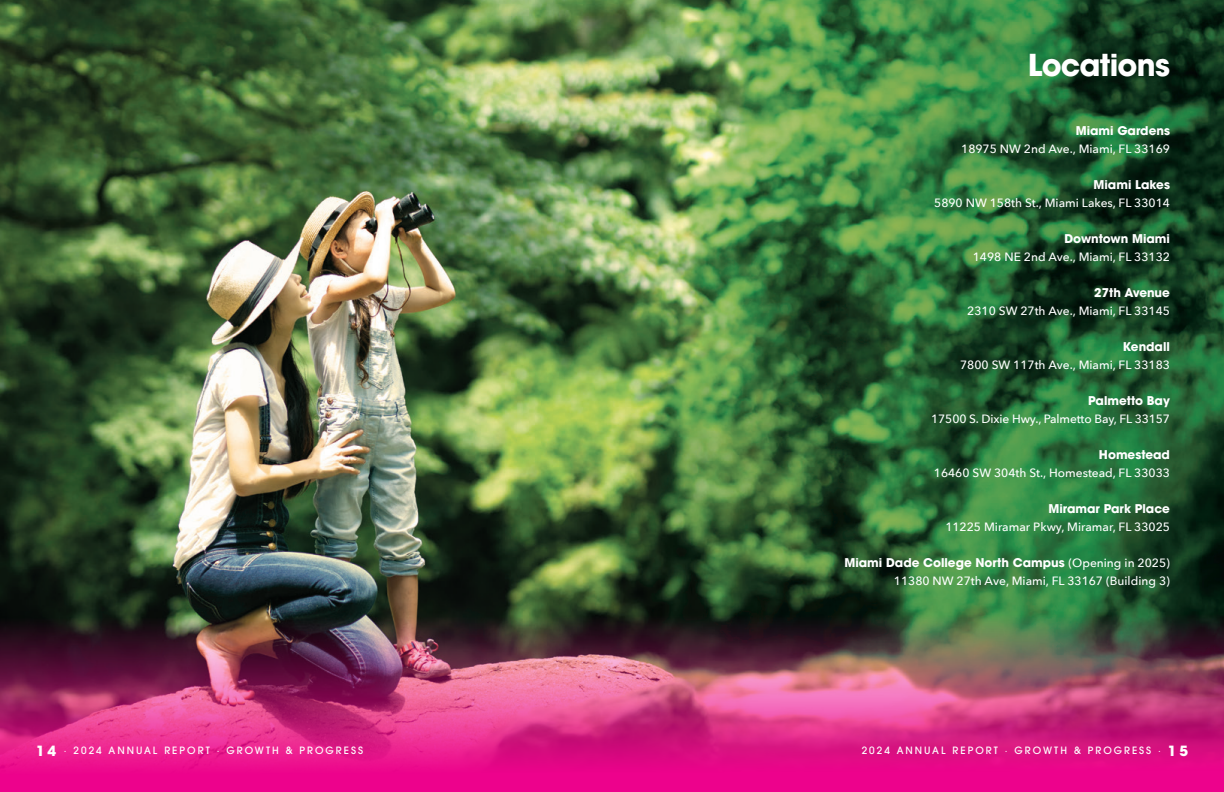
<style>
.page{position:relative;width:1224px;height:792px;background:#fff}
.page>*{position:absolute;margin:0;border:0;box-sizing:border-box;transform-origin:0 0}
.t1{font:700 30px "ITC Avant Garde Pro";letter-spacing:-.025em;color:#fff}
.t2{font:500 12px "Avenir Next";color:#fff}
.t3{font:700 12px "ITC Avant Garde Pro";color:#fff}
.t4{font:500 10px "ITC Avant Garde Pro";letter-spacing:.2em;color:#fff}
.s1{font-weight:700;font-size:14px}
.s2{font-family:"Avenir Next";font-weight:500}
</style>
<div class="page">
<img style="left:0;top:0;width:1224px;height:567px">
<img style="left:0;top:567px;width:1224px;height:225px">
<p class="t4" style="left:36px;top:744px;width:329px"><span class="s1">14</span> · 2024 ANNUAL REPORT · GROWTH &amp; PROGRESS</p>
<h2 class="t1" style="left:1028px;top:45px;width:144px">Locations</h2>
<p class="t3" style="left:1076px;top:122px;width:96px">Miami Gardens</p>
<p class="t2" style="left:961px;top:138px;width:210px">18975 NW 2nd Ave., Miami, FL 33169</p>
<p class="t3" style="left:1094px;top:176px;width:78px">Miami Lakes</p>
<p class="t2" style="left:934px;top:192px;width:237px">5890 NW 158th St., Miami Lakes, FL 33014</p>
<p class="t3" style="left:1064px;top:230px;width:107px">Downtown Miami</p>
<p class="t2" style="left:973px;top:246px;width:199px">1498 NE 2nd Ave., Miami, FL 33132</p>
<p class="t3" style="left:1094px;top:284px;width:77px">27th Avenue</p>
<p class="t2" style="left:967px;top:300px;width:204px">2310 SW 27th Ave., Miami, FL 33145</p>
<p class="t3" style="left:1123px;top:338px;width:49px">Kendall</p>
<p class="t2" style="left:960px;top:354px;width:211px">7800 SW 117th Ave., Miami, FL 33183</p>
<p class="t3" style="left:1088px;top:392px;width:83px">Palmetto Bay</p>
<p class="t2" style="left:931px;top:408px;width:240px">17500 S. Dixie Hwy., Palmetto Bay, FL 33157</p>
<p class="t3" style="left:1099px;top:446px;width:73px">Homestead</p>
<p class="t2" style="left:934px;top:462px;width:238px">16460 SW 304th St., Homestead, FL 33033</p>
<p class="t3" style="left:1048px;top:500px;width:123px">Miramar Park Place</p>
<p class="t2" style="left:945px;top:516px;width:226px">11225 Miramar Pkwy, Miramar, FL 33025</p>
<p class="t3" style="left:844px;top:554px;width:327px">Miami Dade College North Campus <span class="s2">(Opening in 2025)</span></p>
<p class="t2" style="left:894px;top:570px;width:278px">11380 NW 27th Ave, Miami, FL 33167 (Building 3)</p>
<p class="t4" style="left:862px;top:744px;width:328px">2024 ANNUAL REPORT · GROWTH &amp; PROGRESS · <span class="s1">15</span></p>
</div>
